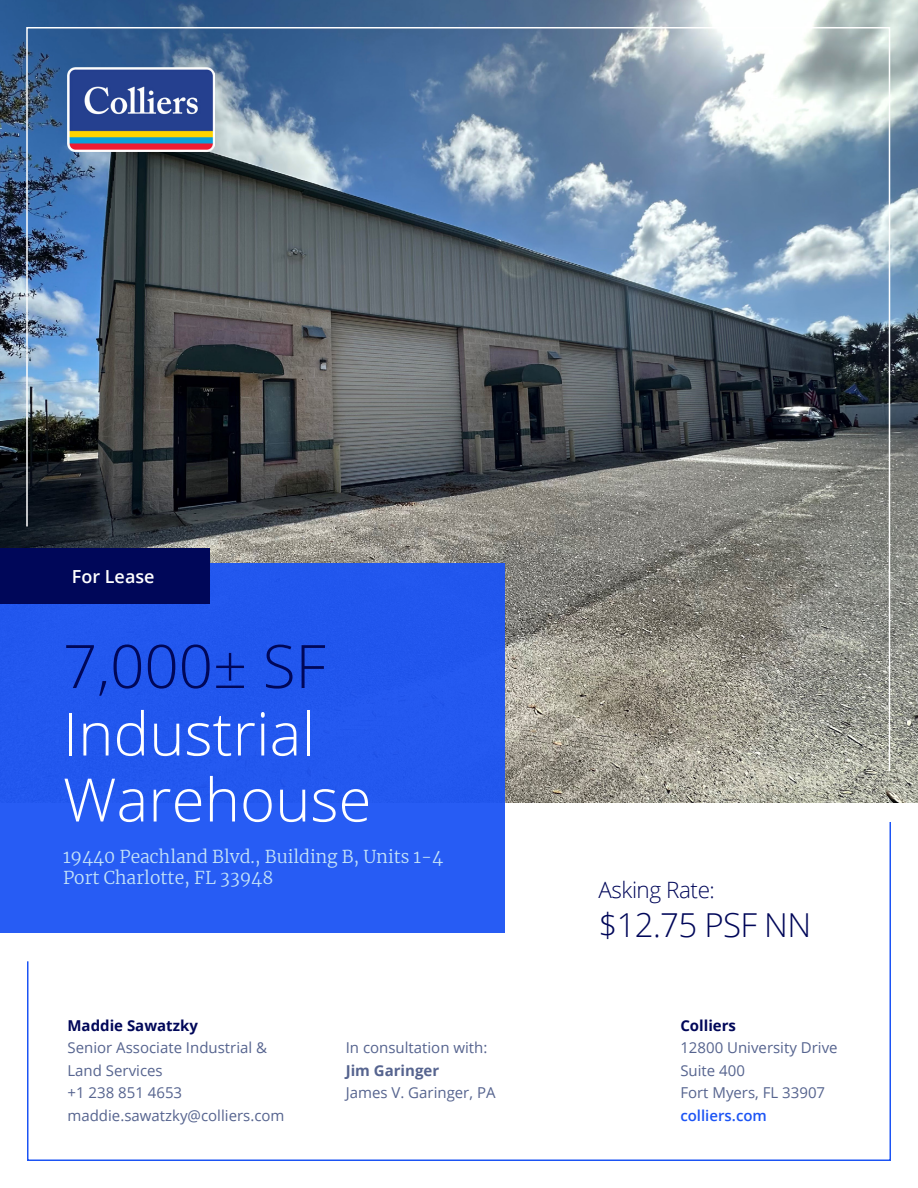
<style>
.page{position:relative;width:918px;height:1188px;background:#fff}
.page>*{position:absolute;margin:0;border:0;box-sizing:border-box;transform-origin:0 0}
.t1{font:300 60px/66px "Open Sans";color:#fff}
.t2{font:300 60px "Open Sans";color:#000759}
.t3{font:300 33px "Open Sans";letter-spacing:-.02em;color:#000759}
.t4{font:300 22.5px "Open Sans";letter-spacing:-.02em;color:#000759}
.t5{font:600 18px "Open Sans";color:#fff}
.t6{font:300 17.55px/21px "Merriweather";color:#c4e3f8}
.t7{font:15px/22.5px "Open Sans";color:#56648f}
.t8{font:700 15px "Open Sans";color:#000759}
.t9{font:600 15px "Open Sans";color:#1c54f4}
.t10{font:700 15px "Open Sans";color:#56648f}
</style>
<div class="page">
<img style="left:0;top:0;width:918px;height:802px">
<img style="left:26px;top:26px;width:865px;height:746px">
<div style="left:0;top:563px;width:505px;height:370px;background:#1c54f4"></div>
<hr style="left:26px;top:417px;width:2px;height:109px;background:#fff">
<svg style="left:26px;top:820px;width:865px;height:341px"></svg>
<div style="left:0;top:548px;width:209px;height:56px;background:#000759"></div>
<p class="t5" style="left:72px;top:564px;width:84px">For Lease</p>
<h1 class="t2" style="left:63px;top:625px;width:264px">7,000± SF</h1>
<h1 class="t1" style="left:63px;top:699px;width:310px">Industrial<br>Warehouse</h1>
<p class="t6" style="left:63px;top:846px;width:382px">19440 Peachland Blvd., Building B, Units 1-4<br>Port Charlotte, FL 33948</p>
<p class="t8" style="left:68px;top:1014px;width:132px">Maddie Sawatzky</p>
<p class="t7" style="left:68px;top:1036px;width:219px">Senior Associate Industrial &amp;<br>Land Services<br>+1 238 851 4653 maddie.sawatzky@colliers.com</p>
<p class="t7" style="left:346px;top:1036px;width:143px">In consultation with:</p>
<p class="t10" style="left:346px;top:1059px;width:95px">Jim Garinger</p>
<p class="t7" style="left:346px;top:1081px;width:151px">James V. Garinger, PA</p>
<h3 class="t4" style="left:598px;top:874px;width:118px">Asking Rate:</h3>
<h2 class="t3" style="left:598px;top:903px;width:214px">$12.75 PSF NN</h2>
<p class="t8" style="left:680px;top:1014px;width:57px">Colliers</p>
<p class="t7" style="left:680px;top:1036px;width:159px">12800 University Drive<br>Suite 400<br>Fort Myers, FL 33907</p>
<p class="t9" style="left:680px;top:1105px;width:88px">colliers.com</p>
</div>
